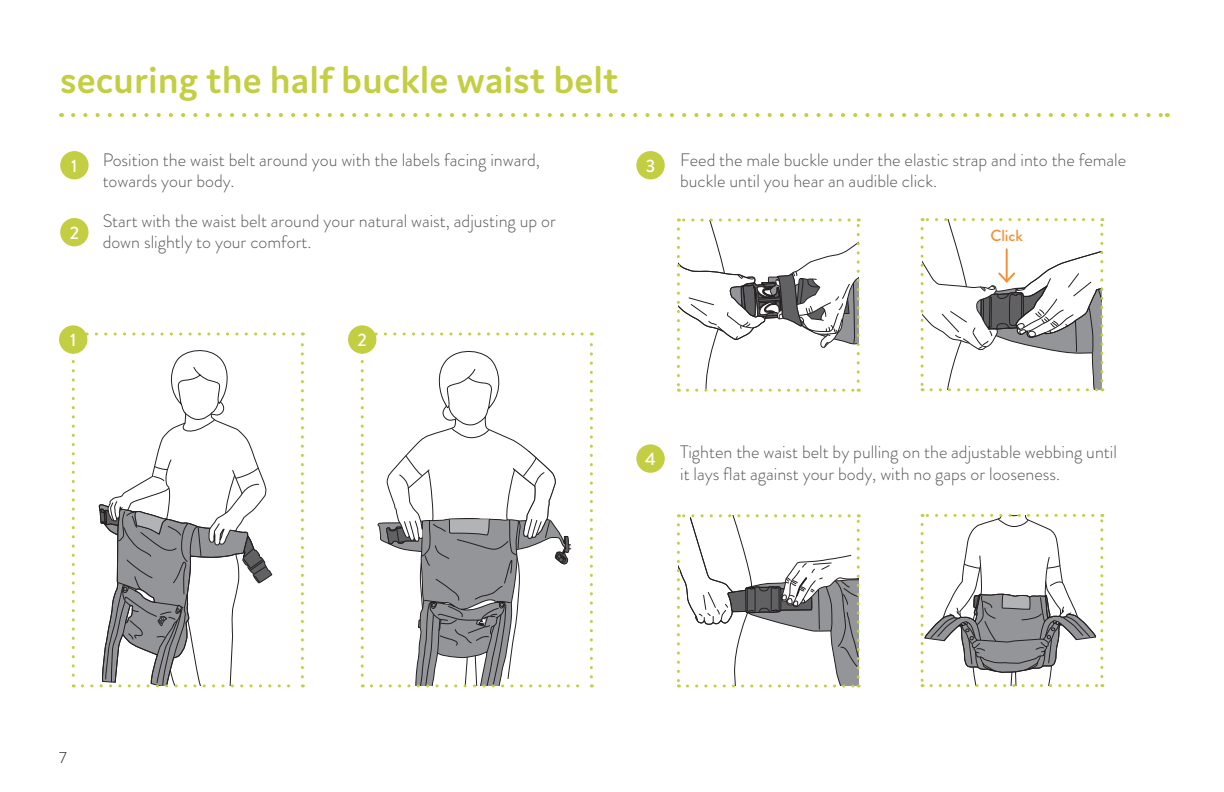
<style>
.page{position:relative;width:1224px;height:792px;background:#fff}
.page>*{position:absolute;margin:0;border:0;box-sizing:border-box;transform-origin:0 0}
.t1{font:600 40px "Domus";color:#c3ce43}
.t2{font:300 18px/21.6px "Brandon Grotesque";color:#57585a}
.t3{font:500 18px "Brandon Grotesque";color:#fff}
.t4{font:500 16px "Brandon Grotesque";color:#f39136}
.t5{font:300 16px "Brandon Grotesque";color:#131f22}
</style>
<div class="page">
<svg style="left:72px;top:332px;width:232px;height:355px"></svg>
<div style="left:59px;top:325px;width:28px;height:29px;background:#c3ce43;border-radius:50%"></div>
<svg style="left:921px;top:514px;width:182px;height:173px"></svg>
<div style="left:60px;top:151px;width:29px;height:28px;background:#c3ce43;border-radius:50%"></div>
<div style="left:636px;top:444px;width:29px;height:29px;background:#c3ce43;border-radius:50%"></div>
<svg style="left:361px;top:332px;width:232px;height:355px"></svg>
<div style="left:348px;top:325px;width:28px;height:29px;background:#c3ce43;border-radius:50%"></div>
<div style="left:60px;top:218px;width:29px;height:28px;background:#c3ce43;border-radius:50%"></div>
<svg style="left:677px;top:219px;width:183px;height:173px"></svg>
<svg style="left:677px;top:514px;width:183px;height:174px"></svg>
<div style="left:636px;top:151px;width:29px;height:28px;background:#c3ce43;border-radius:50%"></div>
<svg style="left:921px;top:218px;width:182px;height:173px"></svg>
<svg style="left:73px;top:113px;width:1088px;height:4px"></svg>
<p class="t1" style="left:60px;top:58px;width:560px">securing the half buckle waist belt</p>
<p class="t3" style="left:71px;top:153px;width:8px">1</p>
<p class="t3" style="left:70px;top:220px;width:11px">2</p>
<p class="t2" style="left:103px;top:149px;width:439px">Position the waist belt around you with the labels facing inward, towards your body.</p>
<p class="t2" style="left:103px;top:210px;width:455px">Start with the waist belt around your natural waist, adjusting up or down slightly to your comfort.</p>
<p class="t3" style="left:646px;top:153px;width:11px">3</p>
<p class="t2" style="left:680px;top:149px;width:448px">Feed the male buckle under the elastic strap and into the female buckle until you hear an audible click.</p>
<p class="t4" style="left:990px;top:225px;width:34px">Click</p>
<p class="t3" style="left:70px;top:327px;width:8px">1</p>
<p class="t3" style="left:358px;top:327px;width:11px">2</p>
<p class="t3" style="left:645px;top:446px;width:12px">4</p>
<p class="t2" style="left:680px;top:441px;width:438px">Tighten the waist belt by pulling on the adjustable webbing until it lays flat against your body, with no gaps or looseness.</p>
<p class="t5" style="left:59px;top:747px;width:9px">7</p>
</div>
